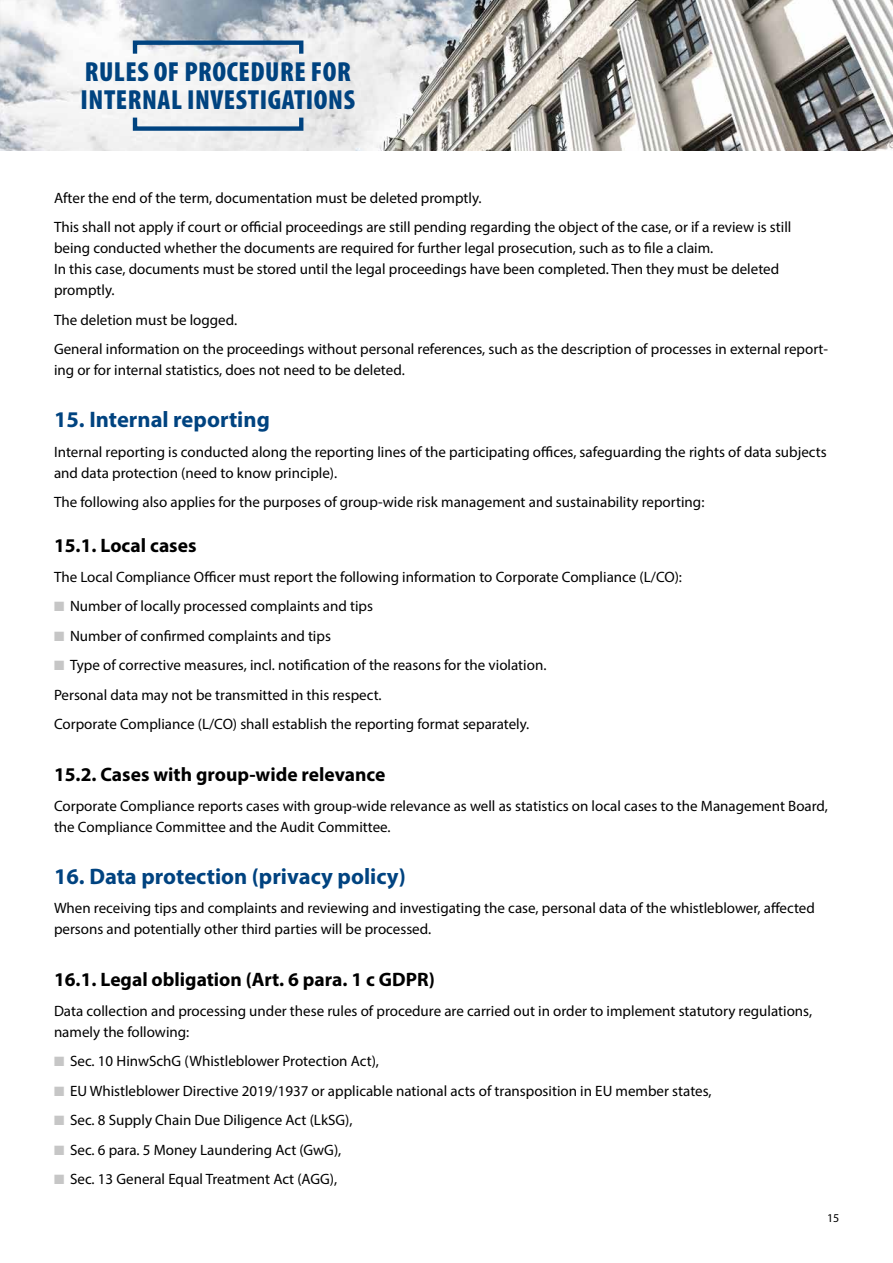
<style>
.page{position:relative;width:893px;height:1263px;background:#fff}
.page>*{position:absolute;margin:0;border:0;box-sizing:border-box;transform-origin:0 0}
.t1{font:900 condensed 27.75px/27.8px "Myriad Pro";letter-spacing:.02em;color:#004380}
.t2{font:700 22.5px "Myriad Pro";color:#004380}
.t3{font:700 19.5px "Myriad Pro";color:#000}
.t4{font:15px/21px "Myriad Pro";color:#000}
.t5{font:12px "Myriad Pro";color:#000}
.s1{color:#c6c6c6}
</style>
<div class="page">
<img style="left:0;top:0;width:893px;height:151px">
<div style="left:133px;top:41px;width:170px;height:15px;border:4px solid #004380"></div>
<div style="left:133px;top:115px;width:170px;height:16px;border:4px solid #004380"></div>
<h1 class="t1" style="left:81px;top:57px;width:276px">RULES OF PROCEDURE FOR<br>INTERNAL INVESTIGATIONS</h1>
<p class="t4" style="left:54px;top:183px;width:739px;line-height:29.5px">After the end of the term, documentation must be deleted promptly.<br>This shall not apply if court or official proceedings are still pending regarding the object of the case, or if a review is still</p>
<p class="t4" style="left:54px;top:237px;width:727px">being conducted whether the documents are required for further legal prosecution, such as to file a claim.<br>In this case, documents must be stored until the legal proceedings have been completed. Then they must be deleted promptly.</p>
<p class="t4" style="left:54px;top:305px;width:776px;line-height:29.5px">The deletion must be logged.<br>General information on the proceedings without personal references, such as the description of processes in external report-</p>
<p class="t4" style="left:54px;top:359px;width:352px">ing or for internal statistics, does not need to be deleted.</p>
<h2 class="t2" style="left:54px;top:405px;width:217px">15. Internal reporting</h2>
<p class="t4" style="left:54px;top:441px;width:774px">Internal reporting is conducted along the reporting lines of the participating offices, safeguarding the rights of data subjects and data protection (need to know principle).</p>
<p class="t4" style="left:54px;top:491px;width:652px">The following also applies for the purposes of group-wide risk management and sustainability reporting:</p>
<h3 class="t3" style="left:54px;top:533px;width:144px">15.1. Local cases</h3>
<p class="t4" style="left:54px;top:566px;width:629px">The Local Compliance Officer must report the following information to Corporate Compliance (L/CO):</p>
<p class="t4" style="left:54px;top:595px;width:321px"><span class="s1">■</span> Number of locally processed complaints and tips</p>
<p class="t4" style="left:54px;top:625px;width:278px"><span class="s1">■</span> Number of confirmed complaints and tips</p>
<p class="t4" style="left:54px;top:650px;width:494px;line-height:29.5px"><span class="s1">■</span> Type of corrective measures, incl. notification of the reasons for the violation.<br>Personal data may not be transmitted in this respect.<br>Corporate Compliance (L/CO) shall establish the reporting format separately.</p>
<h3 class="t3" style="left:54px;top:762px;width:333px">15.2. Cases with group-wide relevance</h3>
<p class="t4" style="left:54px;top:795px;width:775px">Corporate Compliance reports cases with group-wide relevance as well as statistics on local cases to the Management Board, the Compliance Committee and the Audit Committee.</p>
<h2 class="t2" style="left:54px;top:861px;width:353px">16. Data protection (privacy policy)</h2>
<p class="t4" style="left:54px;top:897px;width:762px">When receiving tips and complaints and reviewing and investigating the case, personal data of the whistleblower, affected persons and potentially other third parties will be processed.</p>
<h3 class="t3" style="left:54px;top:967px;width:382px">16.1. Legal obligation (Art. 6 para. 1 c GDPR)</h3>
<p class="t4" style="left:54px;top:1000px;width:760px">Data collection and processing under these rules of procedure are carried out in order to implement statutory regulations, namely the following:</p>
<p class="t4" style="left:54px;top:1050px;width:327px"><span class="s1">■</span> Sec. 10 HinwSchG (Whistleblower Protection Act),</p>
<p class="t4" style="left:54px;top:1080px;width:659px"><span class="s1">■</span> EU Whistleblower Directive 2019/1937 or applicable national acts of transposition in EU member states,</p>
<p class="t4" style="left:54px;top:1109px;width:300px"><span class="s1">■</span> Sec. 8 Supply Chain Due Diligence Act (LkSG),</p>
<p class="t4" style="left:54px;top:1139px;width:289px"><span class="s1">■</span> Sec. 6 para. 5 Money Laundering Act (GwG),</p>
<p class="t4" style="left:54px;top:1168px;width:285px"><span class="s1">■</span> Sec. 13 General Equal Treatment Act (AGG),</p>
<p class="t5" style="left:827px;top:1210px;width:14px">15</p>
</div>
